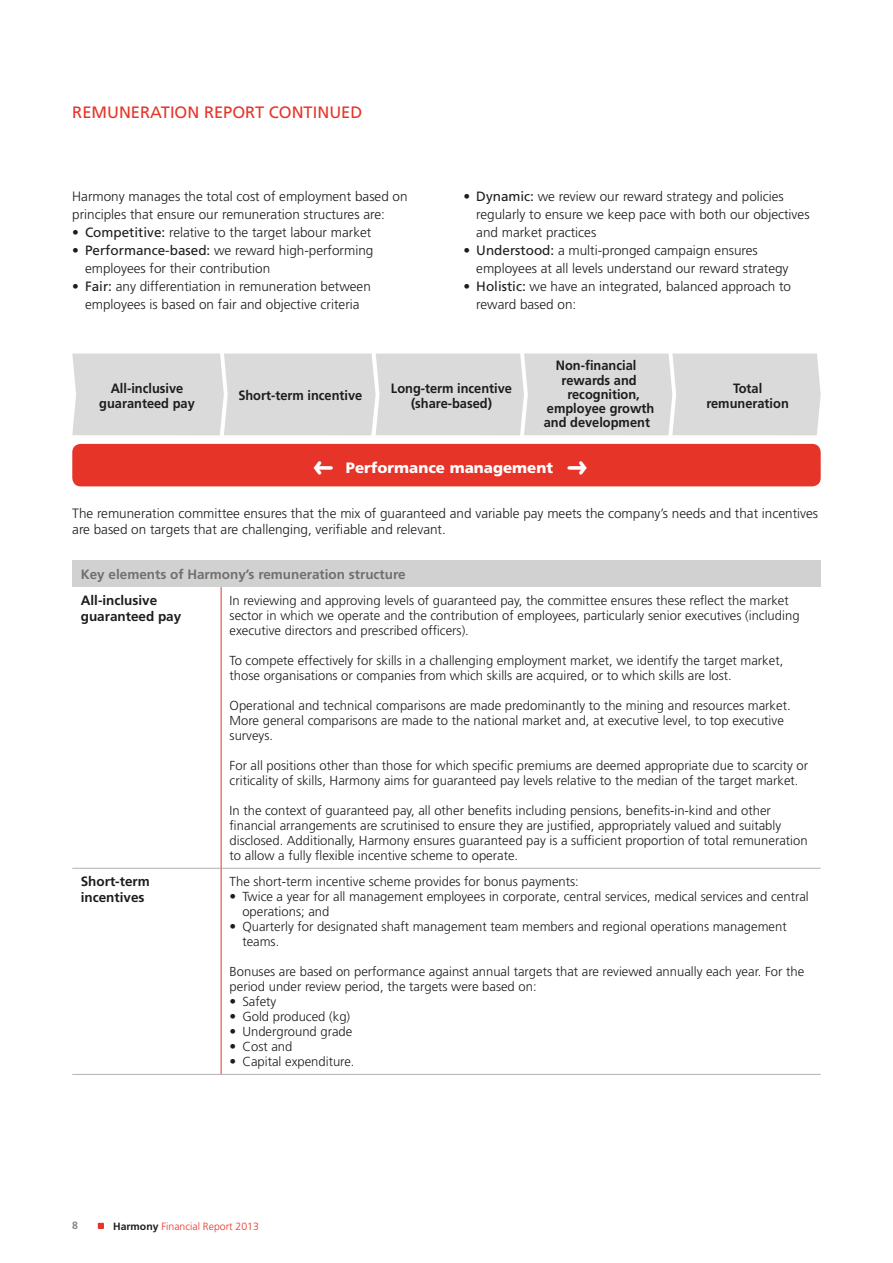
<style>
.page{position:relative;width:893px;height:1263px;background:#fff}
.page>*{position:absolute;margin:0;border:0;box-sizing:border-box;transform-origin:0 0}
.t1{font:16.5px "Frutiger LT Std";color:#e63429}
.t2{font:900 15px "Frutiger LT Std";color:#fff}
.t3{font:300 13.5px/18px "Frutiger LT Std";color:#1d1d1b}
.t4{font:700 13.5px/14.2px "Frutiger LT Std";color:#1d1d1b;text-align:center;scale:.95 1}
.t5{font:700 13.5px/15.8px "Frutiger LT Std";color:#1d1d1b}
.t6{font:700 13.5px "Frutiger LT Std";color:#70706f}
.t7{font:300 13.05px/15px "Frutiger LT Std";color:#1d1d1b}
.t8{font:300 10.5px "Frutiger LT Std";color:#e63429}
.t9{font:700 10.5px "Frutiger LT Std";color:#878787}
.s1{font-weight:400}
.s2{font-size:13.5px}
.s3{font-weight:700;color:#1d1d1b}
</style>
<div class="page">
<svg style="left:98px;top:1223px;width:6px;height:6px"></svg>
<div style="left:72px;top:353px;width:749px;height:82px;background:#dadada"></div>
<div style="left:72px;top:444px;width:749px;height:42px;background:#e63429;border-radius:9px"></div>
<div style="left:72px;top:561px;width:749px;height:26px;background:#d1d1d1"></div>
<hr style="left:72px;top:868px;width:149px;height:1px;background:#b2b2b2">
<hr style="left:221px;top:868px;width:600px;height:1px;background:#b2b2b2">
<hr style="left:72px;top:1074px;width:149px;height:1px;background:#b2b2b2">
<hr style="left:221px;top:1074px;width:600px;height:1px;background:#b2b2b2">
<hr style="left:221px;top:587px;width:1px;height:281px;background:#e63429">
<hr style="left:221px;top:868px;width:1px;height:206px;background:#e63429">
<p class="t1" style="left:72px;top:103px;width:292px">REMUNERATION REPORT CONTINUED</p>
<p class="t3" style="left:72px;top:188px;width:337px">Harmony manages the total cost of employment based on principles that ensure our remuneration structures are:</p>
<p class="t3" style="left:72px;top:224px;width:301px">• <span class="s1">Competitive:</span> relative to the target labour market</p>
<p class="t3" style="left:85px;top:242px;width:290px;text-indent:-13px">• <span class="s1">Performance-based:</span> we reward high-performing employees for their contribution</p>
<p class="t3" style="left:72px;top:278px;width:300px;text-align:center">• <span class="s1">Fair:</span> any differentiation in remuneration between employees is based on fair and objective criteria</p>
<p class="t3" style="left:476px;top:188px;width:335px;text-indent:-13px">• <span class="s1">Dynamic:</span> we review our reward strategy and policies regularly to ensure we keep pace with both our objectives and market practices</p>
<p class="t3" style="left:476px;top:242px;width:314px;text-indent:-13px">• <span class="s1">Understood:</span> a multi-pronged campaign ensures employees at all levels understand our reward strategy</p>
<p class="t3" style="left:476px;top:278px;width:316px;text-indent:-13px">• <span class="s1">Holistic:</span> we have an integrated, balanced approach to reward based on:</p>
<p class="t4" style="left:556px;top:359px;width:86px">Non-financial</p>
<p class="t4" style="left:562px;top:373px;width:81px">rewards and</p>
<p class="t4" style="left:567px;top:387px;width:78px">recognition,</p>
<p class="t4" style="left:547px;top:401px;width:115px">employee growth</p>
<p class="t4" style="left:544px;top:416px;width:113px">and development</p>
<p class="t2" style="left:346px;top:459px;width:209px">Performance management</p>
<p class="t3" style="left:72px;top:506px;width:747px;line-height:15.8px">The remuneration committee ensures that the mix of guaranteed and variable pay meets the company’s needs and that incentives are based on targets that are challenging, verifiable and relevant.</p>
<p class="t6" style="left:81px;top:566px;width:326px">Key elements of Harmony’s remuneration structure</p>
<p class="t5" style="left:81px;top:592px;width:102px">All-inclusive guaranteed pay</p>
<p class="t7" style="left:230px;top:593px;width:571px">In reviewing and approving levels of guaranteed pay, the committee ensures these reflect the market sector in which we operate and the contribution of employees, particularly senior executives (including executive directors and prescribed officers).</p>
<p class="t7" style="left:230px;top:653px;width:555px">To compete effectively for skills in a challenging employment market, we identify the target market, those organisations or companies from which skills are acquired, or to which skills are lost.</p>
<p class="t7" style="left:230px;top:698px;width:562px">Operational and technical comparisons are made predominantly to the mining and resources market.<br>More general comparisons are made to the national market and, at executive level, to top executive surveys.</p>
<p class="t7" style="left:230px;top:758px;width:580px">For all positions other than those for which specific premiums are deemed appropriate due to scarcity or criticality of skills, Harmony aims for guaranteed pay levels relative to the median of the target market.</p>
<p class="t7" style="left:230px;top:803px;width:579px">In the context of guaranteed pay, all other benefits including pensions, benefits-in-kind and other financial arrangements are scrutinised to ensure they are justified, appropriately valued and suitably disclosed. Additionally, Harmony ensures guaranteed pay is a sufficient proportion of total remuneration to allow a fully flexible incentive scheme to operate.</p>
<p class="t5" style="left:81px;top:874px;width:71px">Short-term incentives</p>
<p class="t7" style="left:230px;top:874px;width:351px">The short-term incentive scheme provides for bonus payments:</p>
<p class="t4" style="left:99px;top:381px;width:102px">All-inclusive guaranteed pay</p>
<p class="t4" style="left:238px;top:389px;width:132px">Short-term incentive</p>
<p class="t4" style="left:391px;top:381px;width:129px">Long-term incentive (share-based)</p>
<p class="t4" style="left:706px;top:381px;width:88px">Total remuneration</p>
<p class="t7" style="left:242px;top:889px;width:568px;text-indent:-13px"><span class="s2">•</span> Twice a year for all management employees in corporate, central services, medical services and central operations; and</p>
<p class="t7" style="left:242px;top:919px;width:546px;text-indent:-13px"><span class="s2">•</span> Quarterly for designated shaft management team members and regional operations management teams.</p>
<p class="t7" style="left:230px;top:964px;width:576px">Bonuses are based on performance against annual targets that are reviewed annually each year. For the period under review period, the targets were based on:</p>
<p class="t7" style="left:230px;top:994px;width:48px"><span class="s2">•</span> Safety</p>
<p class="t7" style="left:230px;top:1009px;width:122px"><span class="s2">•</span> Gold produced (kg)</p>
<p class="t7" style="left:230px;top:1024px;width:124px"><span class="s2">•</span> Underground grade</p>
<p class="t7" style="left:230px;top:1039px;width:64px"><span class="s2">•</span> Cost and</p>
<p class="t7" style="left:230px;top:1054px;width:126px"><span class="s2">•</span> Capital expenditure.</p>
<p class="t9" style="left:72px;top:1219px;width:7px">8</p>
<p class="t8" style="left:113px;top:1220px;width:147px"><span class="s3">Harmony</span> Financial Report 2013</p>
</div>
